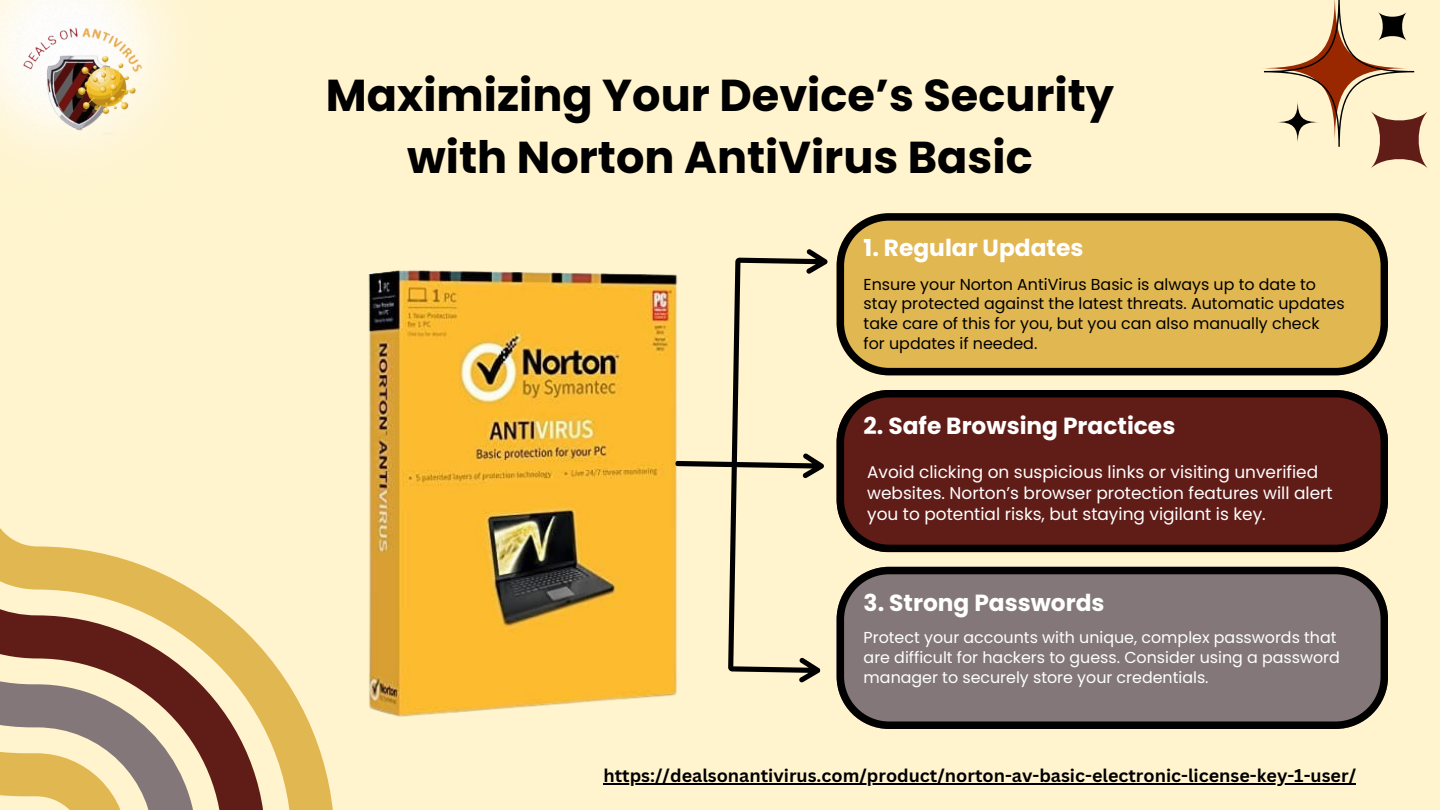
<style>
.page{position:relative;width:1440px;height:810px;background:#fff4cd}
.page>*{position:absolute;margin:0;border:0;box-sizing:border-box;transform-origin:0 0}
.t1{font:700 44.7px/62.3px "Poppins";color:#000;text-align:center}
.t2{font:700 23.3px "Poppins";color:#fff}
.t3{font:700 17.9px "Canva Sans";color:#000}
.t4{font:16.9px/20.8px "Poppins";color:#fff}
.t5{font:15.9px/19.8px "Poppins";color:#000}
.t6{font:15.9px/19.8px "Poppins";color:#fff}
</style>
<div class="page">
<svg style="left:0;top:528px;width:333px;height:282px"></svg>
<svg style="left:1371px;top:111px;width:57px;height:57px"></svg>
<svg style="left:1264px;top:0;width:150px;height:147px"></svg>
<svg style="left:837px;top:213px;width:551px;height:162px;background:#caa54c"></svg>
<svg style="left:837px;top:390px;width:551px;height:162px;background:#5a1f19"></svg>
<svg style="left:837px;top:567px;width:551px;height:162px;background:#786e6e"></svg>
<img style="left:0;top:0;width:172px;height:153px">
<img style="left:16px;top:16px;width:130px;height:130px">
<img style="left:312px;top:270px;width:365px;height:450px">
<svg style="left:671px;top:249px;width:157px;height:434px"></svg>
<hr style="left:603px;top:783px;width:753px;height:2px;background:#000">
<h2 class="t1" style="left:326px;top:64px;width:790px">Maximizing Your Device’s Security with Norton AntiVirus Basic</h2>
<p class="t2" style="left:864px;top:232px;width:221px">1. Regular Updates</p>
<p class="t5" style="left:864px;top:274px;width:483px">Ensure your Norton AntiVirus Basic is always up to date to stay protected against the latest threats. Automatic updates take care of this for you, but you can also manually check for updates if needed.</p>
<p class="t2" style="left:864px;top:409px;width:313px">2. Safe Browsing Practices</p>
<p class="t4" style="left:867px;top:462px;width:467px">Avoid clicking on suspicious links or visiting unverified websites. Norton’s browser protection features will alert you to potential risks, but staying vigilant is key.</p>
<p class="t2" style="left:864px;top:586px;width:242px">3. Strong Passwords</p>
<h1 class="t6" style="left:864px;top:628px;width:478px">Protect your accounts with unique, complex passwords that are difficult for hackers to guess. Consider using a password manager to securely store your credentials.</h1>
<p class="t3" style="left:603px;top:763px;width:754px">https://dealsonantivirus.com/product/norton-av-basic-electronic-license-key-1-user/</p>
</div>
